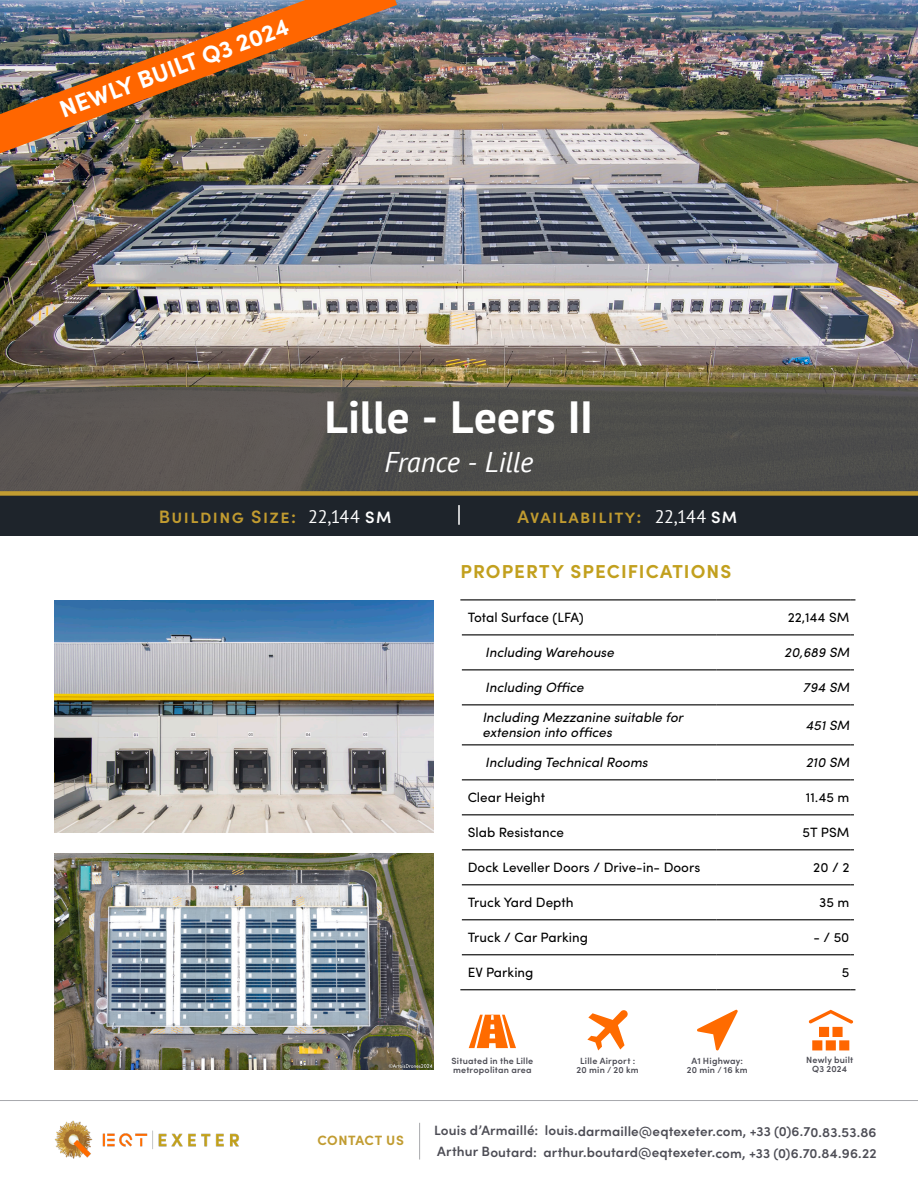
<style>
.page{position:relative;width:918px;height:1188px;background:#fff}
.page>*{position:absolute;margin:0;border:0;box-sizing:border-box;transform-origin:0 0}
.t1{font:700 45px "PT Sans";letter-spacing:.005em;color:#fff}
.t2{font:italic 28.5px "PT Sans";letter-spacing:-.01em;color:#fff}
.t3{font:700 24px "Sofia Pro";color:#fff}
.t4{font:700 18.75px "Sofia Pro";letter-spacing:.06em;color:#c2a01e}
.t5{font:600 18px "Sofia Pro";letter-spacing:.08em;color:#c19b30}
.t6{font:13.5px "Sofia Pro";color:#000}
.t7{font:italic 13.5px/15px "Sofia Pro";color:#000}
.t8{font:600 13.5px "Sofia Pro";letter-spacing:.005em;color:#4d4d55}
.t9{font:700 13.5px "Sofia Pro";letter-spacing:.03em;color:#c19c31}
.t10{font:600 9px/9px "Sofia Pro";letter-spacing:.025em;color:#4d4d55;text-align:center}
.s1{font-family:"PT Sans";font-weight:400;color:#fff}
.s2{font-size:16.5px;color:#fff}
</style>
<div class="page">
<img style="left:0;top:0;width:918px;height:387px">
<div style="left:0;top:387px;width:918px;height:106px;background:linear-gradient(to right,#5c5754,#494b49)"></div>
<div style="left:0;top:494px;width:918px;height:42px;background:#1e242b"></div>
<img style="left:54px;top:1120px;width:185px;height:39px">
<hr style="left:0;top:1100px;width:918px;height:1px;background:#a8a9ad">
<hr style="left:458px;top:505px;width:2px;height:20px;background:#fff">
<svg style="left:587px;top:1010px;width:41px;height:40px"></svg>
<svg style="left:697px;top:1010px;width:41px;height:40px"></svg>
<svg style="left:469px;top:1015px;width:47px;height:33px"></svg>
<div style="left:0;top:491px;width:918px;height:5px;background:#c29c31"></div>
<svg style="left:809px;top:1010px;width:44px;height:40px"></svg>
<hr style="left:467px;top:599px;width:249px;height:1px;background:#000">
<hr style="left:716px;top:599px;width:134px;height:1px;background:#000">
<hr style="left:467px;top:634px;width:249px;height:1px;background:#000">
<hr style="left:716px;top:634px;width:134px;height:1px;background:#000">
<hr style="left:467px;top:669px;width:249px;height:1px;background:#000">
<hr style="left:716px;top:669px;width:134px;height:1px;background:#000">
<hr style="left:467px;top:704px;width:249px;height:1px;background:#000">
<hr style="left:716px;top:704px;width:134px;height:1px;background:#000">
<hr style="left:467px;top:744px;width:249px;height:1px;background:#000">
<hr style="left:716px;top:744px;width:134px;height:1px;background:#000">
<hr style="left:467px;top:779px;width:249px;height:1px;background:#000">
<hr style="left:716px;top:779px;width:134px;height:1px;background:#000">
<hr style="left:467px;top:814px;width:249px;height:1px;background:#000">
<hr style="left:716px;top:814px;width:134px;height:1px;background:#000">
<hr style="left:467px;top:849px;width:249px;height:1px;background:#000">
<hr style="left:716px;top:849px;width:134px;height:1px;background:#000">
<hr style="left:467px;top:884px;width:249px;height:1px;background:#000">
<hr style="left:716px;top:884px;width:134px;height:1px;background:#000">
<hr style="left:467px;top:919px;width:249px;height:1px;background:#000">
<hr style="left:716px;top:919px;width:134px;height:1px;background:#000">
<hr style="left:467px;top:954px;width:249px;height:1px;background:#000">
<hr style="left:716px;top:954px;width:134px;height:1px;background:#000">
<hr style="left:467px;top:989px;width:249px;height:1px;background:#000">
<hr style="left:716px;top:989px;width:134px;height:1px;background:#000">
<hr style="left:419px;top:1123px;width:1px;height:37px;background:#a8a9ad">
<img style="left:54px;top:600px;width:379px;height:232px">
<img style="left:54px;top:853px;width:379px;height:216px">
<img style="left:0;top:0;width:397px;height:153px">
<p class="t3" style="left:54px;top:92px;width:244px;rotate:-20deg">NEWLY BUILT Q3 2024</p>
<p class="t1" style="left:325px;top:387px;width:270px">Lille - Leers II</p>
<p class="t2" style="left:385px;top:443px;width:150px">France - Lille</p>
<p class="t5" style="left:159px;top:503px;width:234px">Building Size: <span class="s1">22,144</span> <span class="s2">SM</span></p>
<p class="t5" style="left:518px;top:503px;width:221px">Availability: <span class="s1">22,144</span> <span class="s2">SM</span></p>
<p class="t4" style="left:460px;top:557px;width:272px">PROPERTY SPECIFICATIONS</p>
<p class="t6" style="left:468px;top:608px;width:117px">Total Surface (LFA)</p>
<p class="t6" style="left:788px;top:608px;width:63px">22,144 SM</p>
<p class="t7" style="left:485px;top:644px;width:130px">Including Warehouse</p>
<p class="t7" style="left:784px;top:644px;width:67px">20,689 SM</p>
<p class="t7" style="left:485px;top:679px;width:100px">Including Office</p>
<p class="t7" style="left:803px;top:679px;width:48px">794 SM</p>
<p class="t7" style="left:806px;top:717px;width:45px">451 SM</p>
<p class="t7" style="left:485px;top:754px;width:164px">Including Technical Rooms</p>
<p class="t7" style="left:806px;top:754px;width:45px">210 SM</p>
<p class="t6" style="left:468px;top:788px;width:79px">Clear Height</p>
<p class="t6" style="left:806px;top:788px;width:45px">11.45 m</p>
<p class="t6" style="left:468px;top:823px;width:98px">Slab Resistance</p>
<p class="t6" style="left:803px;top:823px;width:48px">5T PSM</p>
<p class="t6" style="left:468px;top:858px;width:234px">Dock Leveller Doors / Drive-in- Doors</p>
<p class="t6" style="left:813px;top:858px;width:38px">20 / 2</p>
<p class="t6" style="left:468px;top:893px;width:107px">Truck Yard Depth</p>
<p class="t6" style="left:819px;top:893px;width:32px">35 m</p>
<p class="t6" style="left:468px;top:928px;width:122px">Truck / Car Parking</p>
<p class="t6" style="left:813px;top:928px;width:38px">- / 50</p>
<p class="t6" style="left:468px;top:963px;width:67px">EV Parking</p>
<p class="t6" style="left:842px;top:963px;width:9px">5</p>
<p class="t7" style="left:482px;top:708px;width:202px">Including Mezzanine suitable for extension into offices</p>
<p class="t9" style="left:317px;top:1130px;width:88px">CONTACT US</p>
<p class="t10" style="left:451px;top:1056px;width:83px;text-align:left">Situated in the Lille metropolitan area</p>
<p class="t10" style="left:577px;top:1056px;width:64px">Lille Airport :<br>20 min / 20 km</p>
<p class="t10" style="left:687px;top:1056px;width:62px">A1 Highway:<br>20 min / 16 km</p>
<p class="t10" style="left:806px;top:1055px;width:49px">Newly built<br>Q3 2024</p>
<p class="t8" style="left:434px;top:1121px;width:444px">Louis d’Armaillé: louis.darmaille@eqtexeter.com, +33 (0)6.70.83.53.86</p>
<p class="t8" style="left:437px;top:1142px;width:441px">Arthur Boutard: arthur.boutard@eqtexeter.com, +33 (0)6.70.84.96.22</p>
</div>
